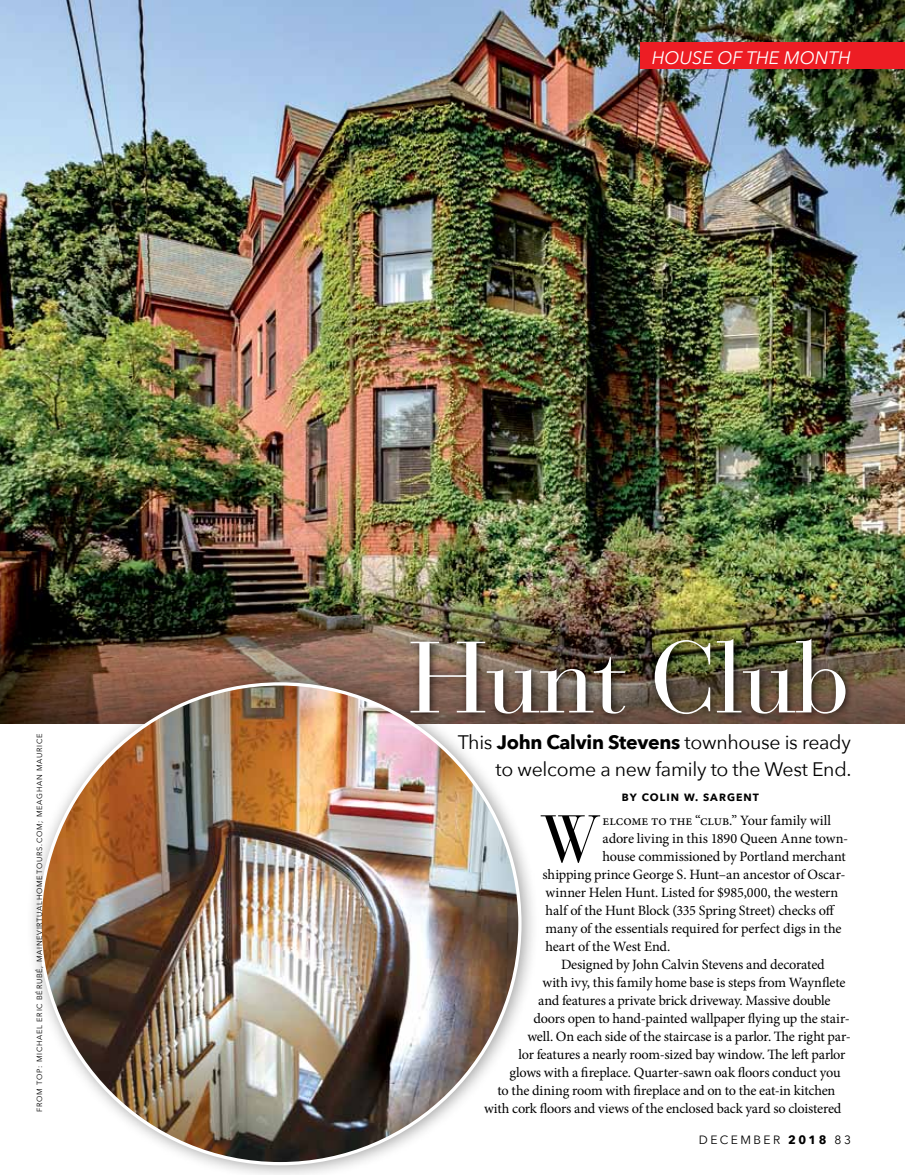
<style>
.page{position:relative;width:905px;height:1175px;background:#fff}
.page>*{position:absolute;margin:0;border:0;box-sizing:border-box;transform-origin:0 0}
.t1{font:100.5px "Bauer Bodoni";letter-spacing:-.02em;color:#fff}
.t2{font:65.4px "Bauer Bodoni";color:#000}
.t3{font:19.5px/27px "Avenir Next";letter-spacing:-.015em;color:#000;text-align:right}
.t4{font:italic 18px "Avenir Next";color:#fff}
.t5{font:14.25px "Minion Pro";letter-spacing:-.01em;color:#000}
.t6{font:12px "Avenir Next";letter-spacing:.2em;color:#000}
.t7{font:700 10.5px "Avenir Next";letter-spacing:.1em;color:#000}
.t8{font:7.5px "Avenir Next";letter-spacing:.095em;color:#000}
.s1{font-weight:700}
</style>
<div class="page">
<img style="left:0;top:0;width:904px;height:595px">
<img style="left:0;top:595px;width:904px;height:128px">
<div style="left:25px;top:668px;width:513px;height:506px;background:#000;opacity:.38"></div>
<img style="left:40px;top:684px;width:480px;height:479px;border-radius:240px">
<div style="left:640px;top:42px;width:264px;height:27px;background:#ed1d24"></div>
<div style="left:404px;top:632px;width:450px;height:90px;background:#000;opacity:.75"></div>
<p class="t8" style="left:33px;top:1111px;width:380px;rotate:-90deg">from top: M ichael Eric B érubé, MaineVirtualHomeTours.com; meaghan maurice</p>
<p class="t4" style="left:651px;top:42px;width:200px">HOUSE OF THE MONTH</p>
<h1 class="t1" style="left:409px;top:618px;width:443px">Hunt Club</h1>
<h3 class="t3" style="left:458px;top:728px;width:395px">This <span class="s1">John Calvin Stevens</span> townhouse is ready to welcome a new family to the West End.</h3>
<p class="t7" style="left:622px;top:788px;width:139px">By Colin W. Sargent</p>
<h2 class="t2" style="left:539px;top:799px;width:63px">W</h2>
<p class="t5" style="left:602px;top:811px;width:230px">elcome to the “club.” Your family will</p>
<p class="t5" style="left:602px;top:829px;width:247px">adore living in this 1890 Queen Anne town-</p>
<p class="t5" style="left:602px;top:847px;width:245px">house commissioned by Portland merchant</p>
<p class="t5" style="left:542px;top:865px;width:304px">shipping prince George S. Hunt–an ancestor of Oscar-</p>
<p class="t5" style="left:545px;top:883px;width:294px">winner Helen Hunt. Listed for $985,000, the western</p>
<p class="t5" style="left:545px;top:901px;width:291px">half of the Hunt Block (335 Spring Street) checks off</p>
<p class="t5" style="left:545px;top:919px;width:297px">many of the essentials required for perfect digs in the</p>
<p class="t5" style="left:545px;top:937px;width:126px">heart of the West End.</p>
<p class="t5" style="left:561px;top:955px;width:265px">Designed by John Calvin Stevens and decorated</p>
<p class="t5" style="left:542px;top:973px;width:304px">with ivy, this family home base is steps from Waynflete</p>
<p class="t5" style="left:538px;top:991px;width:294px">and features a private brick driveway. Massive double</p>
<p class="t5" style="left:533px;top:1009px;width:318px">doors open to hand-painted wallpaper flying up the stair-</p>
<p class="t5" style="left:527px;top:1027px;width:325px">well. On each side of the staircase is a parlor. The right par-</p>
<p class="t5" style="left:518px;top:1045px;width:328px">lor features a nearly room-sized bay window. The left parlor</p>
<p class="t5" style="left:509px;top:1063px;width:332px">glows with a fireplace. Quarter-sawn oak floors conduct you</p>
<p class="t5" style="left:497px;top:1081px;width:339px">to the dining room with fireplace and on to the eat-in kitchen</p>
<p class="t5" style="left:484px;top:1099px;width:359px">with cork floors and views of the enclosed back yard so cloistered</p>
<p class="t6" style="left:698px;top:1129px;width:154px">December <span class="s1">2018</span> 83</p>
</div>
